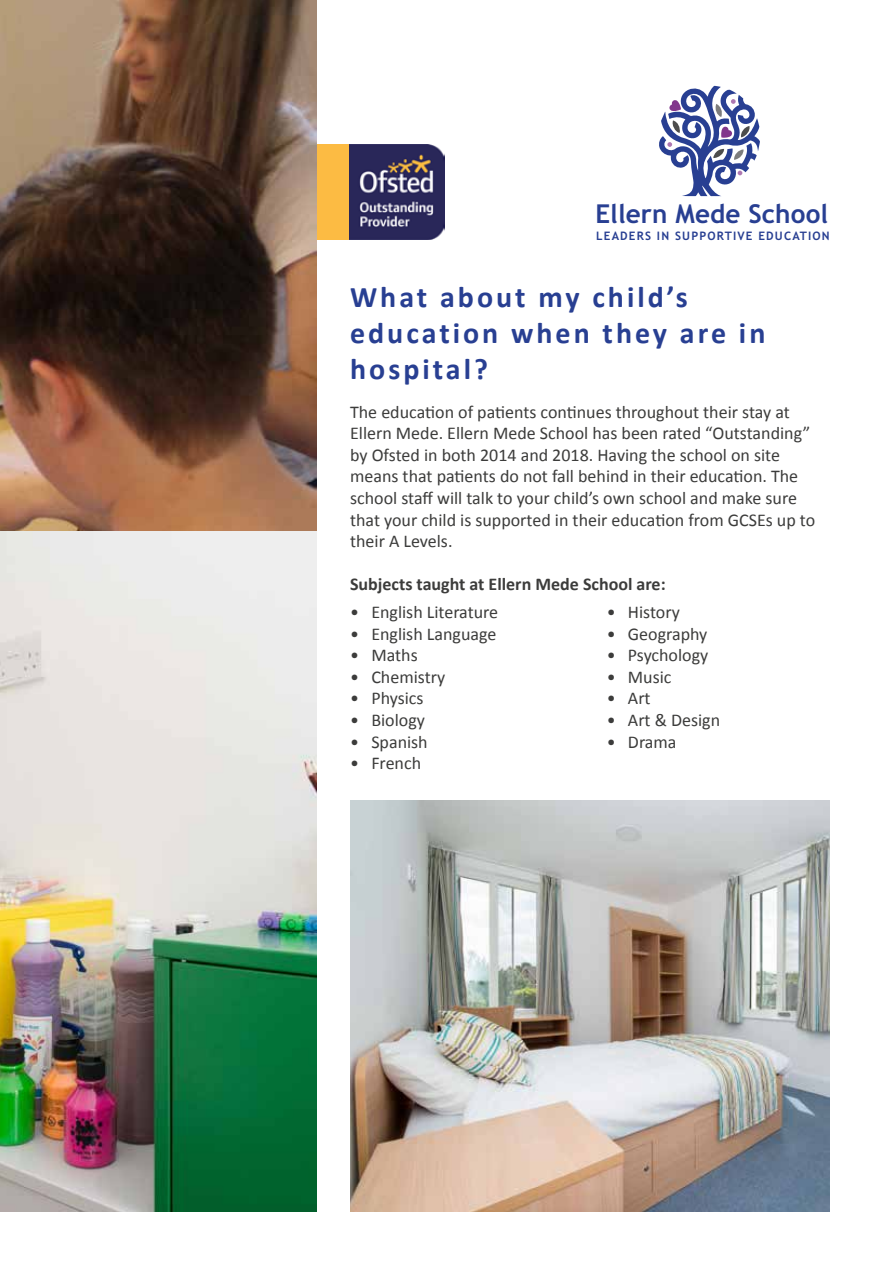
<style>
.page{position:relative;width:893px;height:1263px;background:#fff}
.page>*{position:absolute;margin:0;border:0;box-sizing:border-box;transform-origin:0 0}
.t1{font:700 30px/36px "Calibri";letter-spacing:.1em;color:#283f92}
.t2{font:700 26.1px "Trebuchet MS";letter-spacing:.005em;color:#283f92}
.t3{font:18px/21.6px "Calibri";color:#3c3c3b}
.t4{font:700 18px "Calibri";color:#3c3c3b}
.t5{font:700 11.7px "Trebuchet MS";letter-spacing:.1em;color:#283f92}
</style>
<div class="page">
<img style="left:0;top:0;width:316px;height:1212px">
<svg style="left:659px;top:86px;width:101px;height:110px"></svg>
<img style="left:349px;top:144px;width:95px;height:96px">
<div style="left:317px;top:144px;width:32px;height:96px;background:#fcbb43"></div>
<img style="left:350px;top:800px;width:479px;height:412px">
<h2 class="t2" style="left:595px;top:197px;width:234px">Ellern Mede School</h2>
<p class="t5" style="left:596px;top:228px;width:235px">LEADERS IN SUPPORTIVE EDUCATION</p>
<h1 class="t1" style="left:350px;top:278px;width:417px">What about my child’s education when they are in hospital?</h1>
<p class="t3" style="left:350px;top:400px;width:467px">The education of patients continues throughout their stay at Ellern Mede. Ellern Mede School has been rated “Outstanding” by Ofsted in both 2014 and 2018. Having the school on site means that patients do not fall behind in their education. The school staff will talk to your child’s own school and make sure that your child is supported in their education from GCSEs up to their A Levels.</p>
<p class="t4" style="left:350px;top:571px;width:317px">Subjects taught at Ellern Mede School are:</p>
<p class="t3" style="left:350px;top:600px;width:150px">• English Literature</p>
<p class="t3" style="left:350px;top:622px;width:148px">• English Language</p>
<p class="t3" style="left:350px;top:644px;width:69px">• Maths</p>
<p class="t3" style="left:350px;top:665px;width:97px">• Chemistry</p>
<p class="t3" style="left:350px;top:687px;width:75px">• Physics</p>
<p class="t3" style="left:350px;top:708px;width:76px">• Biology</p>
<p class="t3" style="left:350px;top:730px;width:79px">• Spanish</p>
<p class="t3" style="left:350px;top:752px;width:73px">• French</p>
<p class="t3" style="left:607px;top:600px;width:75px">• History</p>
<p class="t3" style="left:607px;top:622px;width:102px">• Geography</p>
<p class="t3" style="left:607px;top:644px;width:103px">• Psychology</p>
<p class="t3" style="left:607px;top:665px;width:66px">• Music</p>
<p class="t3" style="left:607px;top:687px;width:45px">• Art</p>
<p class="t3" style="left:607px;top:708px;width:115px">• Art &amp; Design</p>
<p class="t3" style="left:607px;top:730px;width:71px">• Drama</p>
</div>
